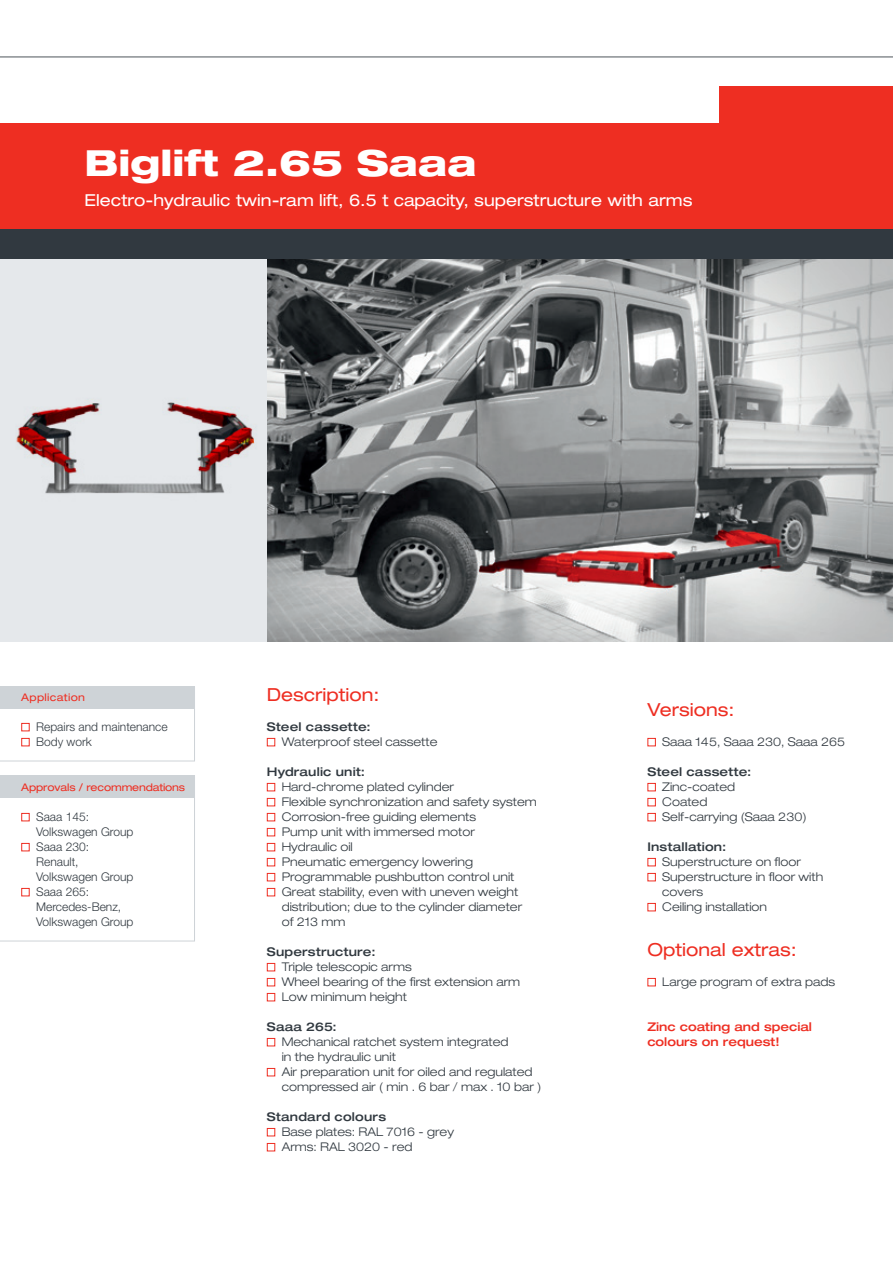
<style>
.page{position:relative;width:893px;height:1263px;background:#fff}
.page>*{position:absolute;margin:0;border:0;box-sizing:border-box;transform-origin:0 0}
.Headline_weiß_2017{font:800 expanded 36px "Helvetica Neue LT Pro";color:#fff}
.Headline_Fließtxt_rot_2017{font:expanded 18px "Helvetica Neue LT Pro";color:#ee2e22}
.Subheadline_weiß_2017{font:expanded 16.5px "Helvetica Neue LT Pro";color:#fff}
.Fließtext_2017{font:300 expanded 12px/15px "Helvetica Neue LT Pro";color:#313940}
.Text_Kasten_2017{font:300 12px/15px "Helvetica Neue LT Pro";color:#313940}
.Subline_Fließtext_2017{font:500 expanded 12px "Helvetica Neue LT Pro";letter-spacing:.015em;color:#313940}
.Fließtext_rot_fett_2017{font:500 expanded 12px "Helvetica Neue LT Pro";color:#ee2e22}
.Headline_Kasten_rot_2017{font:expanded 10.5px "Helvetica Neue LT Pro";letter-spacing:-.01em;color:#ee2e22}
.Headline_Kasten_rot_2017-2{font:expanded 10.5px "Helvetica Neue LT Pro";letter-spacing:.03em;color:#ee2e22}
</style>
<div class="page">
<svg style="left:0;top:56px;width:893px;height:1px"></svg>
<img style="left:267px;top:259px;width:626px;height:382px">
<div style="left:0;top:259px;width:267px;height:382px;background:#e5e8eb"></div>
<img style="left:16px;top:363px;width:252px;height:180px">
<div style="left:0;top:154px;width:893px;height:105px;background:#313940"></div>
<div style="left:719px;top:86px;width:174px;height:105px;background:#ee2e22"></div>
<svg style="left:0;top:798px;width:195px;height:143px"></svg>
<div style="left:0;top:776px;width:195px;height:22px;background:#ced3d7"></div>
<div style="left:21px;top:813px;width:9px;height:8px;border:1px solid #ee2e22"></div>
<div style="left:21px;top:843px;width:9px;height:8px;border:1px solid #ee2e22"></div>
<div style="left:21px;top:888px;width:9px;height:8px;border:1px solid #ee2e22"></div>
<svg style="left:0;top:709px;width:195px;height:52px"></svg>
<div style="left:0;top:686px;width:195px;height:23px;background:#ced3d7"></div>
<div style="left:21px;top:723px;width:9px;height:8px;border:1px solid #ee2e22"></div>
<div style="left:21px;top:738px;width:9px;height:8px;border:1px solid #ee2e22"></div>
<div style="left:267px;top:738px;width:8px;height:8px;border:1px solid #ee2e22"></div>
<div style="left:267px;top:783px;width:8px;height:8px;border:1px solid #ee2e22"></div>
<div style="left:267px;top:798px;width:8px;height:8px;border:1px solid #ee2e22"></div>
<div style="left:267px;top:813px;width:8px;height:8px;border:1px solid #ee2e22"></div>
<div style="left:267px;top:828px;width:8px;height:8px;border:1px solid #ee2e22"></div>
<div style="left:267px;top:843px;width:8px;height:8px;border:1px solid #ee2e22"></div>
<div style="left:267px;top:858px;width:8px;height:8px;border:1px solid #ee2e22"></div>
<div style="left:267px;top:873px;width:8px;height:8px;border:1px solid #ee2e22"></div>
<div style="left:267px;top:888px;width:8px;height:8px;border:1px solid #ee2e22"></div>
<div style="left:267px;top:963px;width:8px;height:8px;border:1px solid #ee2e22"></div>
<div style="left:267px;top:978px;width:8px;height:8px;border:1px solid #ee2e22"></div>
<div style="left:267px;top:993px;width:8px;height:8px;border:1px solid #ee2e22"></div>
<div style="left:267px;top:1038px;width:8px;height:8px;border:1px solid #ee2e22"></div>
<div style="left:267px;top:1068px;width:8px;height:8px;border:1px solid #ee2e22"></div>
<div style="left:267px;top:1128px;width:8px;height:8px;border:1px solid #ee2e22"></div>
<div style="left:267px;top:1143px;width:8px;height:8px;border:1px solid #ee2e22"></div>
<div style="left:647px;top:738px;width:9px;height:8px;border:1px solid #ee2e22"></div>
<div style="left:647px;top:783px;width:9px;height:8px;border:1px solid #ee2e22"></div>
<div style="left:647px;top:798px;width:9px;height:8px;border:1px solid #ee2e22"></div>
<div style="left:647px;top:813px;width:9px;height:8px;border:1px solid #ee2e22"></div>
<div style="left:647px;top:858px;width:9px;height:8px;border:1px solid #ee2e22"></div>
<div style="left:647px;top:873px;width:9px;height:8px;border:1px solid #ee2e22"></div>
<div style="left:647px;top:903px;width:9px;height:8px;border:1px solid #ee2e22"></div>
<div style="left:647px;top:978px;width:9px;height:8px;border:1px solid #ee2e22"></div>
<div style="left:0;top:124px;width:893px;height:105px;background:#ee2e22"></div>
<p class="Headline_weiß_2017" style="left:85px;top:140px;width:394px">Biglift 2.65 Saaa</p>
<p class="Subheadline_weiß_2017" style="left:85px;top:191px;width:609px">Electro-hydraulic twin-ram lift, 6.5 t capacity, superstructure with arms</p>
<p class="Headline_Kasten_rot_2017-2" style="left:21px;top:691px;width:65px">Application</p>
<p class="Text_Kasten_2017" style="left:36px;top:719px;width:133px">Repairs and maintenance</p>
<p class="Text_Kasten_2017" style="left:36px;top:734px;width:57px">Body work</p>
<p class="Headline_Kasten_rot_2017" style="left:21px;top:781px;width:165px">Approvals / recommendations</p>
<p class="Text_Kasten_2017" style="left:36px;top:809px;width:54px">Saaa 145:</p>
<p class="Text_Kasten_2017" style="left:36px;top:824px;width:99px">Volkswagen Group</p>
<p class="Text_Kasten_2017" style="left:36px;top:839px;width:54px">Saaa 230:</p>
<p class="Text_Kasten_2017" style="left:36px;top:854px;width:99px">Renault,<br>Volkswagen Group</p>
<p class="Text_Kasten_2017" style="left:36px;top:884px;width:54px">Saaa 265:</p>
<p class="Text_Kasten_2017" style="left:36px;top:899px;width:99px">Mercedes-Benz,<br>Volkswagen Group</p>
<p class="Headline_Fließtxt_rot_2017" style="left:267px;top:685px;width:114px">Description:</p>
<p class="Subline_Fließtext_2017" style="left:267px;top:720px;width:105px">Steel cassette:</p>
<p class="Fließtext_2017" style="left:282px;top:734px;width:157px">Waterproof steel cassette</p>
<p class="Subline_Fließtext_2017" style="left:267px;top:765px;width:100px">Hydraulic unit:</p>
<p class="Fließtext_2017" style="left:282px;top:779px;width:174px">Hard-chrome plated cylinder</p>
<p class="Fließtext_2017" style="left:282px;top:794px;width:257px">Flexible synchronization and safety system</p>
<p class="Fließtext_2017" style="left:282px;top:809px;width:196px">Corrosion-free guiding elements</p>
<p class="Fließtext_2017" style="left:282px;top:824px;width:195px">Pump unit with immersed motor</p>
<p class="Fließtext_2017" style="left:282px;top:839px;width:73px">Hydraulic oil</p>
<p class="Fließtext_2017" style="left:282px;top:854px;width:193px">Pneumatic emergency lowering</p>
<p class="Fließtext_2017" style="left:282px;top:869px;width:238px">Programmable pushbutton control unit<br>Great stability, even with uneven weight</p>
<p class="Fließtext_2017" style="left:282px;top:899px;width:242px">distribution; due to the cylinder diameter</p>
<p class="Fließtext_2017" style="left:282px;top:914px;width:65px">of 213 mm</p>
<p class="Subline_Fließtext_2017" style="left:267px;top:945px;width:110px">Superstructure:</p>
<p class="Fließtext_2017" style="left:282px;top:959px;width:131px">Triple telescopic arms</p>
<p class="Fließtext_2017" style="left:282px;top:974px;width:240px">Wheel bearing of the first extension arm</p>
<p class="Fließtext_2017" style="left:282px;top:989px;width:127px">Low minimum height</p>
<p class="Subline_Fließtext_2017" style="left:267px;top:1020px;width:72px">Saaa 265:</p>
<p class="Fließtext_2017" style="left:282px;top:1034px;width:228px">Mechanical ratchet system integrated</p>
<p class="Fließtext_2017" style="left:282px;top:1049px;width:116px">in the hydraulic unit</p>
<p class="Fließtext_2017" style="left:282px;top:1064px;width:252px">Air preparation unit for oiled and regulated</p>
<p class="Fließtext_2017" style="left:282px;top:1079px;width:261px">compressed air ( min . 6 bar / max . 10 bar )</p>
<p class="Subline_Fließtext_2017" style="left:267px;top:1110px;width:121px">Standard colours</p>
<p class="Fließtext_2017" style="left:282px;top:1124px;width:174px">Base plates: RAL 7016 - grey</p>
<p class="Fließtext_2017" style="left:282px;top:1139px;width:132px">Arms: RAL 3020 - red</p>
<p class="Headline_Fließtxt_rot_2017" style="left:647px;top:700px;width:89px">Versions:</p>
<p class="Fließtext_2017" style="left:662px;top:734px;width:184px">Saaa 145, Saaa 230, Saaa 265</p>
<p class="Subline_Fließtext_2017" style="left:647px;top:765px;width:105px">Steel cassette:</p>
<p class="Fließtext_2017" style="left:662px;top:779px;width:74px">Zinc-coated</p>
<p class="Fließtext_2017" style="left:662px;top:794px;width:47px">Coated</p>
<p class="Fließtext_2017" style="left:662px;top:809px;width:146px">Self-carrying (Saaa 230)</p>
<p class="Subline_Fließtext_2017" style="left:647px;top:840px;width:80px">Installation:</p>
<p class="Fließtext_2017" style="left:662px;top:854px;width:140px">Superstructure on floor</p>
<p class="Fließtext_2017" style="left:662px;top:869px;width:162px">Superstructure in floor with</p>
<p class="Fließtext_2017" style="left:662px;top:884px;width:42px">covers</p>
<p class="Fließtext_2017" style="left:662px;top:899px;width:106px">Ceiling installation</p>
<p class="Headline_Fließtxt_rot_2017" style="left:647px;top:940px;width:151px">Optional extras:</p>
<p class="Fließtext_2017" style="left:662px;top:974px;width:174px">Large program of extra pads</p>
<p class="Fließtext_rot_fett_2017" style="left:647px;top:1020px;width:166px">Zinc coating and special</p>
<p class="Fließtext_rot_fett_2017" style="left:647px;top:1035px;width:134px">colours on request!</p>
</div>
